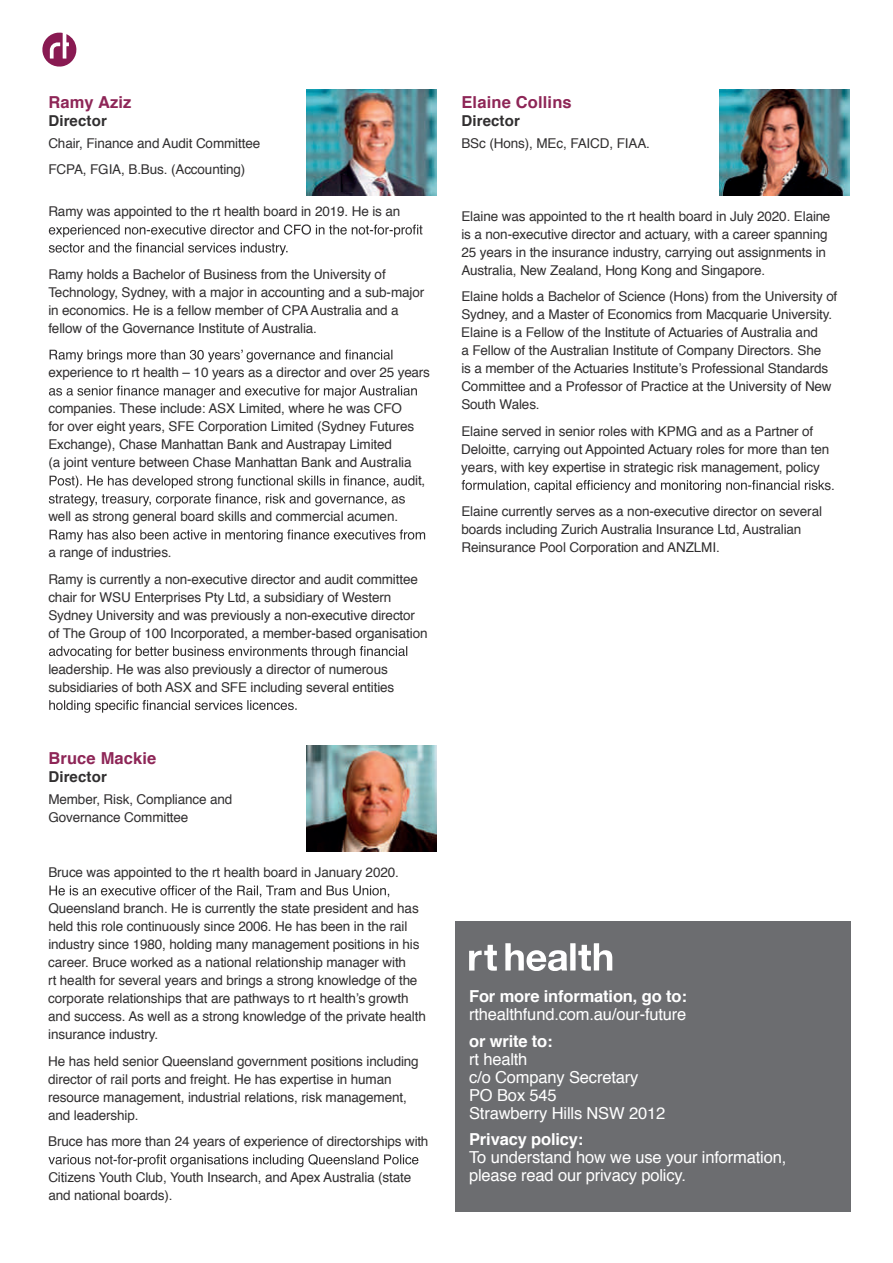
<style>
.page{position:relative;width:893px;height:1263px;background:#fff}
.page>*{position:absolute;margin:0;border:0;box-sizing:border-box;transform-origin:0 0}
.t1{font:16.5px/18px "Helvetica";letter-spacing:-.01em;color:#fff}
.t2{font:700 16.5px "Helvetica";letter-spacing:-.01em;color:#fff}
.t3{font:700 16.5px "Helvetica";letter-spacing:.01em;color:#8e2657}
.t4{font:700 15px "Helvetica";letter-spacing:.01em;color:#312f30}
.t5{font:13.5px/18px "Helvetica";letter-spacing:-.01em;color:#312f30}
</style>
<div class="page">
<svg style="left:42px;top:33px;width:35px;height:34px"></svg>
<img style="left:306px;top:90px;width:130px;height:105px">
<svg style="left:49px;top:224px;width:373px;height:13px"></svg>
<svg style="left:49px;top:243px;width:238px;height:12px"></svg>
<svg style="left:50px;top:350px;width:342px;height:12px"></svg>
<svg style="left:49px;top:386px;width:368px;height:12px"></svg>
<svg style="left:49px;top:475px;width:365px;height:31px"></svg>
<svg style="left:50px;top:529px;width:375px;height:13px"></svg>
<svg style="left:49px;top:646px;width:358px;height:13px"></svg>
<svg style="left:49px;top:700px;width:248px;height:13px"></svg>
<img style="left:306px;top:746px;width:130px;height:105px">
<svg style="left:49px;top:885px;width:340px;height:12px"></svg>
<svg style="left:48px;top:1154px;width:370px;height:13px"></svg>
<img style="left:719px;top:90px;width:130px;height:105px">
<svg style="left:461px;top:480px;width:363px;height:13px"></svg>
<div style="left:455px;top:921px;width:395px;height:290px;background:#6c6d70"></div>
<svg style="left:469px;top:945px;width:28px;height:26px"></svg>
<svg style="left:505px;top:943px;width:107px;height:28px"></svg>
<p class="t3" style="left:48px;top:89px;width:85px">Ramy Aziz</p>
<p class="t4" style="left:48px;top:109px;width:60px">Director</p>
<p class="t5" style="left:48px;top:130px;width:213px;line-height:26.5px">Chair, Finance and Audit Committee<br>FCPA, FGIA, B.Bus. (Accounting)</p>
<p class="t5" style="left:48px;top:203px;width:353px">Ramy was appointed to the rt health board in 2019. He is an</p>
<p class="t5" style="left:48px;top:266px;width:377px">Ramy holds a Bachelor of Business from the University of Technology, Sydney, with a major in accounting and a sub-major in economics. He is a fellow member of CPA Australia and a fellow of the Governance Institute of Australia.</p>
<p class="t5" style="left:48px;top:364px;width:383px">experience to rt health – 10 years as a director and over 25 years</p>
<p class="t5" style="left:48px;top:400px;width:367px">companies. These include: ASX Limited, where he was CFO for over eight years, SFE Corporation Limited (Sydney Futures Exchange), Chase Manhattan Bank and Austrapay Limited<br>(a joint venture between Chase Manhattan Bank and Australia</p>
<p class="t5" style="left:415px;top:472px;width:12px">it,</p>
<p class="t5" style="left:48px;top:508px;width:351px">well as strong general board skills and commercial acumen.</p>
<p class="t5" style="left:48px;top:540px;width:371px;line-height:26.5px">a range of industries.<br>Ramy is currently a non-executive director and audit committee</p>
<p class="t5" style="left:48px;top:588px;width:381px">chair for WSU Enterprises Pty Ltd, a subsidiary of Western<br>Sydney University and was previously a non-executive director of The Group of 100 Incorporated, a member-based organisation</p>
<p class="t5" style="left:48px;top:660px;width:347px">leadership. He was also previously a director of numerous subsidiaries of both ASX and SFE including several entities</p>
<p class="t3" style="left:48px;top:745px;width:110px">Bruce Mackie</p>
<p class="t4" style="left:48px;top:765px;width:60px">Director</p>
<p class="t5" style="left:48px;top:791px;width:186px">Member, Risk, Compliance and<br>Governance Committee</p>
<p class="t5" style="left:48px;top:864px;width:352px">Bruce was appointed to the rt health board in January 2020.</p>
<p class="t5" style="left:48px;top:900px;width:379px">Queensland branch. He is currently the state president and has held this role continuously since 2006. He has been in the rail industry since 1980, holding many management positions in his career. Bruce worked as a national relationship manager with<br>rt health for several years and brings a strong knowledge of the corporate relationships that are pathways to rt health’s growth and success. As well as a strong knowledge of the private health insurance industry.</p>
<p class="t5" style="left:48px;top:1052px;width:372px">He has held senior Queensland government positions including director of rail ports and freight. He has expertise in human resource management, industrial relations, risk management, and leadership.</p>
<p class="t5" style="left:48px;top:1133px;width:382px">Bruce has more than 24 years of experience of directorships with</p>
<p class="t5" style="left:48px;top:1169px;width:364px">Citizens Youth Club, Youth Insearch, and Apex Australia (state and national boards).</p>
<p class="t3" style="left:461px;top:89px;width:112px">Elaine Collins</p>
<p class="t4" style="left:461px;top:109px;width:60px">Director</p>
<p class="t5" style="left:461px;top:135px;width:190px">BSc (Hons), MEc, FAICD, FIAA.</p>
<p class="t5" style="left:461px;top:207px;width:371px">Elaine was appointed to the rt health board in July 2020. Elaine is a non-executive director and actuary, with a career spanning 25 years in the insurance industry, carrying out assignments in Australia, New Zealand, Hong Kong and Singapore.</p>
<p class="t5" style="left:461px;top:288px;width:377px">Elaine holds a Bachelor of Science (Hons) from the University of Sydney, and a Master of Economics from Macquarie University.<br>Elaine is a Fellow of the Institute of Actuaries of Australia and<br>a Fellow of the Australian Institute of Company Directors. She<br>is a member of the Actuaries Institute’s Professional Standards Committee and a Professor of Practice at the University of New South Wales.</p>
<p class="t5" style="left:461px;top:422px;width:353px">Elaine served in senior roles with KPMG and as a Partner of</p>
<p class="t5" style="left:461px;top:440px;width:369px">Deloitte, carrying out Appointed Actuary roles for more than ten</p>
<p class="t5" style="left:461px;top:458px;width:360px">years, with key expertise in strategic risk management, policy</p>
<p class="t5" style="left:824px;top:476px;width:12px">s.</p>
<p class="t5" style="left:461px;top:503px;width:362px">Elaine currently serves as a non-executive director on several boards including Zurich Australia Insurance Ltd, Australian<br>Reinsurance Pool Corporation and ANZLMI.</p>
<p class="t2" style="left:469px;top:983px;width:219px">For more information, go to:</p>
<p class="t1" style="left:469px;top:1006px;width:219px">rthealthfund.com.au/our-future</p>
<p class="t2" style="left:469px;top:1028px;width:85px">or write to:</p>
<p class="t1" style="left:469px;top:1050px;width:198px">rt health<br>c/o Company Secretary<br>PO Box 545<br>Strawberry Hills NSW 2012</p>
<p class="t2" style="left:469px;top:1126px;width:116px">Privacy policy:</p>
<p class="t1" style="left:469px;top:1149px;width:319px">To understand how we use your information, please read our privacy policy.</p>
</div>
